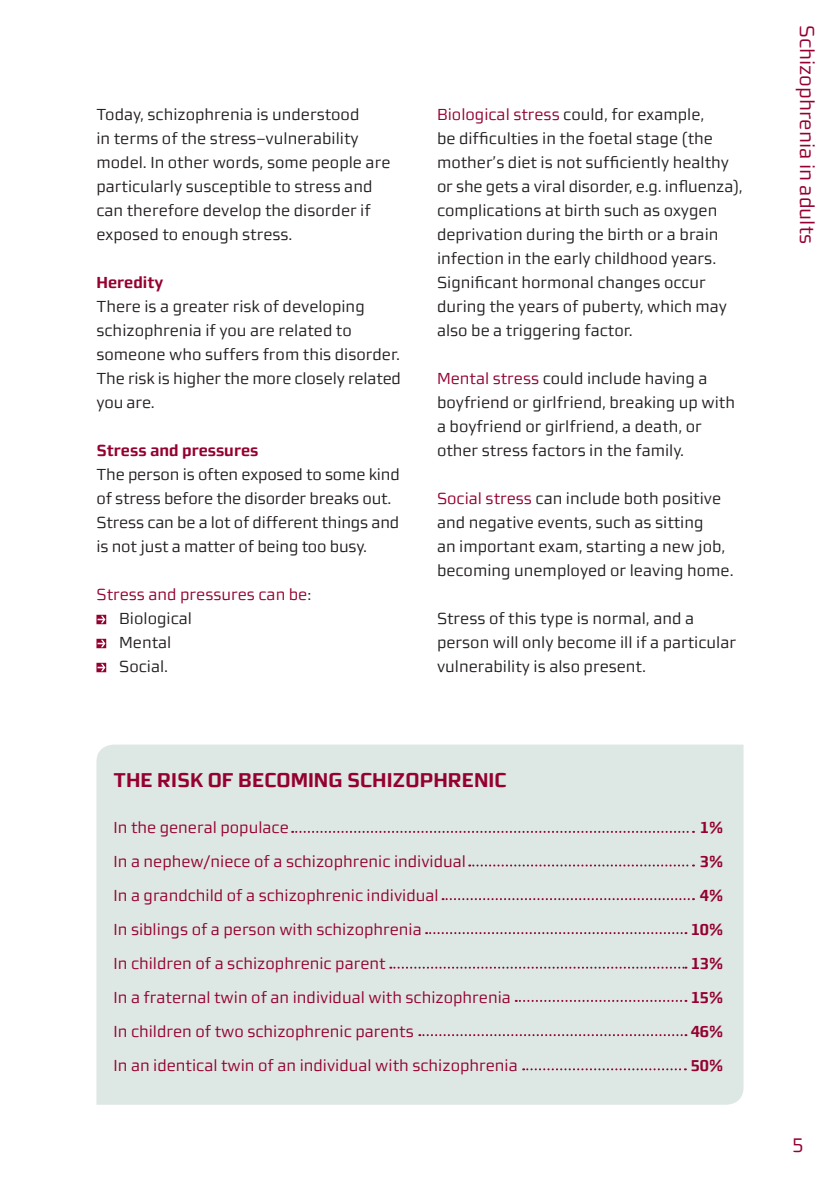
<style>
.page{position:relative;width:840px;height:1191px;background:#fff}
.page>*{position:absolute;margin:0;border:0;box-sizing:border-box;transform-origin:0 0}
.Brød{font:700 20px "midtsans";color:#940130}
.t1{font:20px "midtsans";color:#940130}
.Brød-2{font:16px/24px "midtsans";color:#231f20}
.Brød-3{font:16px "midtsans";color:#940130}
.Mellemrubrik{font:700 16px "midtsans";color:#940130}
.Brød-4{font:700 16px "midtsans";color:#940130}
.s1{color:#231f20}
.s2{color:#940130}
</style>
<div class="page">
<svg style="left:96px;top:615px;width:10px;height:9px"></svg>
<svg style="left:96px;top:639px;width:10px;height:9px"></svg>
<svg style="left:96px;top:663px;width:10px;height:9px"></svg>
<div style="left:96px;top:744px;width:647px;height:360px;background:#dde7e3"></div>
<svg style="left:292px;top:831px;width:401px;height:2px"></svg>
<svg style="left:469px;top:864px;width:224px;height:2px"></svg>
<svg style="left:390px;top:966px;width:296px;height:2px"></svg>
<svg style="left:515px;top:1000px;width:171px;height:2px"></svg>
<svg style="left:419px;top:1034px;width:267px;height:2px"></svg>
<svg style="left:523px;top:1068px;width:162px;height:2px"></svg>
<svg style="left:442px;top:898px;width:251px;height:2px"></svg>
<svg style="left:426px;top:932px;width:260px;height:2px"></svg>
<p class="Brød-2" style="left:96px;top:102px;width:295px">Today, schizophrenia is understood<br>in terms of the stress–vulnerability model. In other words, some people are particularly susceptible to stress and can therefore develop the disorder if exposed to enough stress.</p>
<p class="Mellemrubrik" style="left:96px;top:273px;width:68px">Heredity</p>
<p class="Brød-2" style="left:96px;top:294px;width:306px">There is a greater risk of developing schizophrenia if you are related to someone who suffers from this disorder.<br>The risk is higher the more closely related you are.</p>
<p class="Mellemrubrik" style="left:96px;top:441px;width:163px">Stress and pressures</p>
<p class="Brød-2" style="left:96px;top:462px;width:304px">The person is often exposed to some kind of stress before the disorder breaks out.<br>Stress can be a lot of different things and is not just a matter of being too busy.</p>
<p class="Brød-3" style="left:96px;top:585px;width:216px">Stress and pressures can be<span class="s1">:</span></p>
<p class="Brød-2" style="left:119px;top:606px;width:74px">Biological</p>
<p class="Brød-2" style="left:119px;top:630px;width:54px">Mental</p>
<p class="Brød-2" style="left:119px;top:654px;width:50px">Social.</p>
<p class="Brød-2" style="left:437px;top:102px;width:307px"><span class="s2">Biological stress</span> could, for example,<br>be difficulties in the foetal stage (the mother’s diet is not sufficiently healthy or she gets a viral disorder, e.g. influenza), complications at birth such as oxygen deprivation during the birth or a brain infection in the early childhood years.<br>Significant hormonal changes occur during the years of puberty, which may also be a triggering factor.</p>
<p class="Brød-2" style="left:437px;top:366px;width:299px"><span class="s2">Mental stress</span> could include having a boyfriend or girlfriend, breaking up with a boyfriend or girlfriend, a death, or other stress factors in the family.</p>
<p class="Brød-2" style="left:437px;top:486px;width:298px"><span class="s2">Social stress</span> can include both positive and negative events, such as sitting<br>an important exam, starting a new job, becoming unemployed or leaving home.</p>
<p class="Brød-2" style="left:437px;top:606px;width:300px">Stress of this type is normal, and a person will only become ill if a particular vulnerability is also present.</p>
<p class="Brød" style="left:113px;top:768px;width:394px">THE RISK OF BECOMING SCHIZOPHRENIC</p>
<p class="Brød-3" style="left:113px;top:818px;width:177px">In the general populace</p>
<p class="Brød-4" style="left:699px;top:817px;width:25px">1%</p>
<p class="Brød-3" style="left:113px;top:852px;width:354px">In a nephew/niece of a schizophrenic individual</p>
<p class="Brød-4" style="left:699px;top:851px;width:25px">3%</p>
<p class="Brød-3" style="left:113px;top:886px;width:326px">In a grandchild of a schizophrenic individual</p>
<p class="Brød-4" style="left:699px;top:885px;width:25px">4%</p>
<p class="Brød-3" style="left:113px;top:920px;width:310px">In siblings of a person with schizophrenia</p>
<p class="Brød-4" style="left:690px;top:919px;width:34px">10%</p>
<p class="Brød-3" style="left:113px;top:954px;width:273px">In children of a schizophrenic parent</p>
<p class="Brød-4" style="left:690px;top:953px;width:34px">13%</p>
<p class="Brød-3" style="left:113px;top:988px;width:398px">In a fraternal twin of an individual with schizophrenia</p>
<p class="Brød-4" style="left:690px;top:987px;width:34px">15%</p>
<p class="Brød-3" style="left:113px;top:1022px;width:301px">In children of two schizophrenic parents</p>
<p class="Brød-4" style="left:690px;top:1021px;width:34px">46%</p>
<p class="Brød-3" style="left:113px;top:1056px;width:405px">In an identical twin of an individual with schizophrenia</p>
<p class="Brød-4" style="left:690px;top:1055px;width:34px">50%</p>
<p class="t1" style="left:818px;top:25px;width:220px;rotate:90deg">Schizophrenia in adults</p>
<p class="t1" style="left:791px;top:1133px;width:13px">5</p>
</div>
